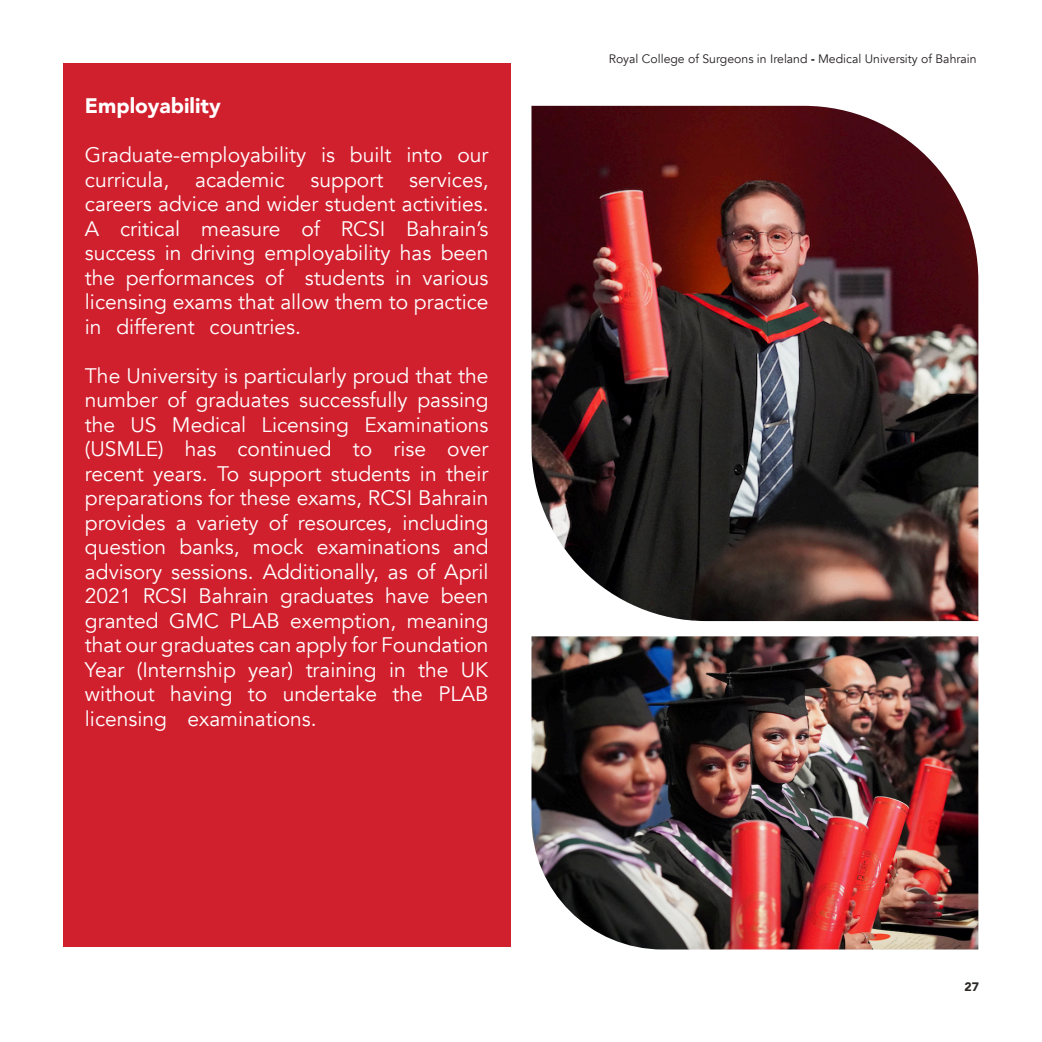
<style>
.page{position:relative;width:1042px;height:1042px;background:#fff}
.page>*{position:absolute;margin:0;border:0;box-sizing:border-box;transform-origin:0 0}
.t1{font:21px/24.5px "Avenir";color:#fff;text-align:justify}
.t2{font:900 21px "Avenir";color:#fff}
.t3{font:12.25px "Avenir";color:#231f20}
.t4{font:900 12.25px "Avenir";color:#2a2724}
.s1{font-weight:900}
</style>
<div class="page">
<div style="left:63px;top:63px;width:447px;height:884px;background:#d0202e"></div>
<img style="left:531px;top:636px;width:447px;height:313px">
<img style="left:531px;top:106px;width:447px;height:515px">
<p class="t2" style="left:85px;top:88px;width:137px">Employability</p>
<p class="t1" style="left:85px;top:143px;width:405px">Graduate-employability is built into our curricula, academic support services, careers advice and wider student activities.<br>A critical measure of RCSI Bahrain’s success in driving employability has been the performances of students in various licensing exams that allow them to practice in different countries.</p>
<p class="t1" style="left:85px;top:364px;width:405px">The University is particularly proud that the number of graduates successfully passing the US Medical Licensing Examinations (USMLE) has continued to rise over recent years. To support students in their preparations for these exams, RCSI Bahrain provides a variety of resources, including question banks, mock examinations and advisory sessions. Additionally, as of April 2021 RCSI Bahrain graduates have been granted GMC PLAB exemption, meaning that our graduates can apply for Foundation Year (Internship year) training in the UK without having to undertake the PLAB licensing examinations.</p>
<p class="t3" style="left:609px;top:51px;width:369px">Royal College of Surgeons in Ireland <span class="s1">-</span> Medical University of Bahrain</p>
<p class="t4" style="left:964px;top:976px;width:16px">27</p>
</div>
